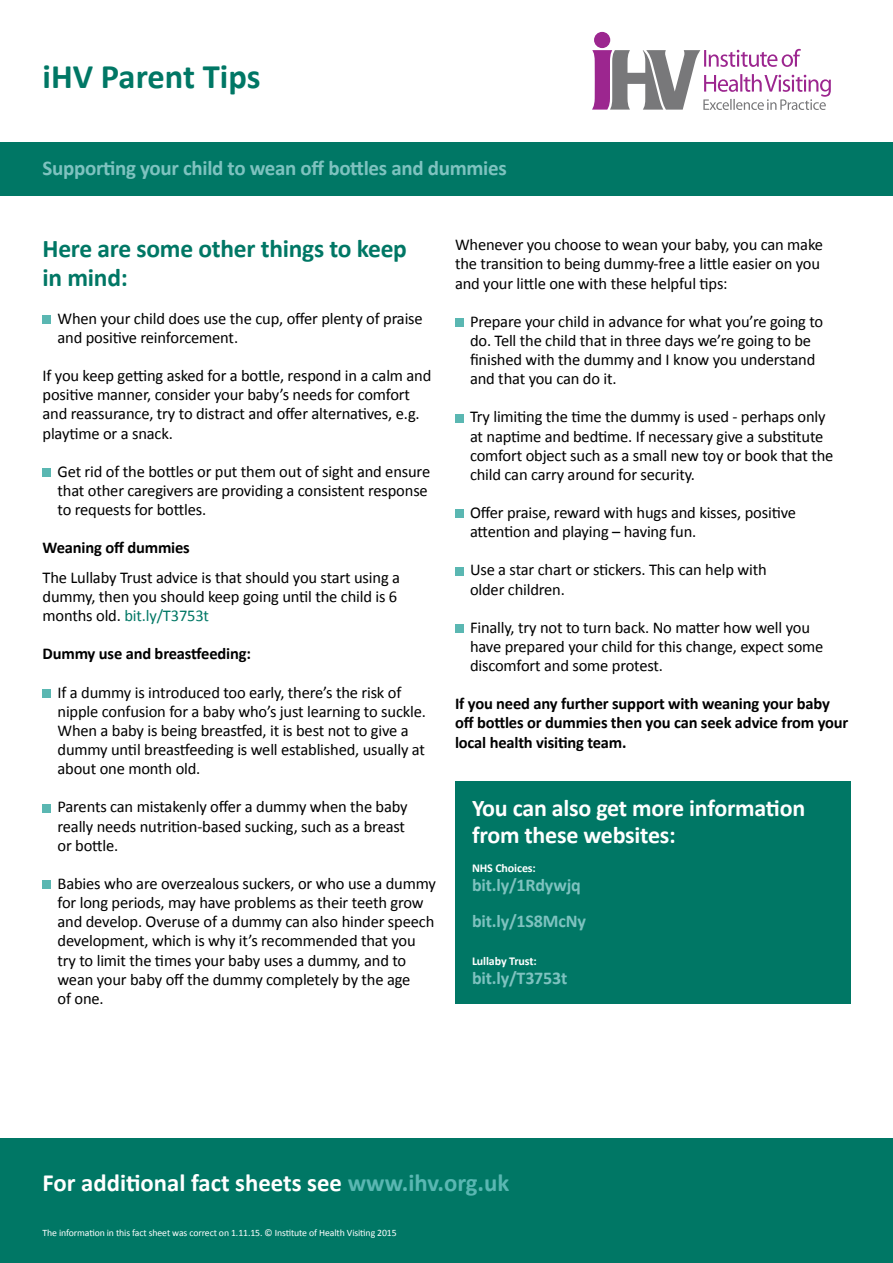
<style>
.page{position:relative;width:893px;height:1263px;background:#fff}
.page>*{position:absolute;margin:0;border:0;box-sizing:border-box;transform-origin:0 0}
.t1{font:700 34.5px "Calibri";color:#007765}
.t2{font:700 25.5px/28.5px "Calibri";letter-spacing:-.01em;color:#007765}
.t3{font:700 24.75px "Calibri";color:#fff}
.t4{font:700 24px/27px "Calibri";letter-spacing:-.01em;color:#fff}
.t5{font:700 21px "Calibri";letter-spacing:-.015em;color:#7ec2bf}
.t6{font:700 18px/36px "Calibri";letter-spacing:-.01em;color:#7ec2bf}
.t7{font:16.5px/19px "Calibri";letter-spacing:-.01em;color:#000}
.t8{font:700 16.5px/19px "Calibri";letter-spacing:-.01em;color:#000}
.t9{font:700 12px "Calibri";letter-spacing:-.01em;color:#fff}
.t10{font:9.75px "Calibri";letter-spacing:-.01em;color:#fff}
.s1{color:#007765}
.s2{color:#5ab7b2}
</style>
<div class="page">
<div style="left:0;top:1138px;width:893px;height:125px;background:#007765"></div>
<div style="left:0;top:142px;width:893px;height:53px;background:#007765"></div>
<div style="left:43px;top:315px;width:8px;height:9px;background:#5ab7b2"></div>
<div style="left:43px;top:468px;width:8px;height:9px;background:#5ab7b2"></div>
<div style="left:43px;top:689px;width:8px;height:9px;background:#5ab7b2"></div>
<div style="left:43px;top:804px;width:8px;height:8px;background:#5ab7b2"></div>
<div style="left:43px;top:881px;width:8px;height:8px;background:#5ab7b2"></div>
<div style="left:594px;top:32px;width:16px;height:16px;background:#9c268f;border-radius:50%"></div>
<svg style="left:592px;top:49px;width:239px;height:61px"></svg>
<div style="left:455px;top:318px;width:8px;height:9px;background:#5ab7b2"></div>
<div style="left:455px;top:414px;width:8px;height:8px;background:#5ab7b2"></div>
<div style="left:455px;top:510px;width:8px;height:8px;background:#5ab7b2"></div>
<div style="left:455px;top:567px;width:8px;height:8px;background:#5ab7b2"></div>
<div style="left:455px;top:624px;width:8px;height:9px;background:#5ab7b2"></div>
<div style="left:455px;top:781px;width:395px;height:223px;background:#007765"></div>
<h1 class="t1" style="left:43px;top:54px;width:220px">iHV Parent Tips</h1>
<p class="t5" style="left:43px;top:155px;width:466px">Supporting your child to wean off bottles and dummies</p>
<h2 class="t2" style="left:43px;top:234px;width:366px">Here are some other things to keep in mind:</h2>
<p class="t7" style="left:58px;top:309px;width:367px">When your child does use the cup, offer plenty of praise and positive reinforcement.</p>
<p class="t7" style="left:43px;top:366px;width:390px">If you keep getting asked for a bottle, respond in a calm and positive manner, consider your baby’s needs for comfort and reassurance, try to distract and offer alternatives, e.g. playtime or a snack.</p>
<p class="t7" style="left:58px;top:462px;width:374px">Get rid of the bottles or put them out of sight and ensure that other caregivers are providing a consistent response to requests for bottles.</p>
<p class="t8" style="left:43px;top:538px;width:149px">Weaning off dummies</p>
<p class="t7" style="left:43px;top:568px;width:359px">The Lullaby Trust advice is that should you start using a dummy, then you should keep going until the child is 6 months old. <span class="s1">bit.ly/T3753t</span></p>
<p class="t8" style="left:43px;top:644px;width:210px">Dummy use and breastfeeding:</p>
<p class="t7" style="left:58px;top:683px;width:370px">If a dummy is introduced too early, there’s the risk of nipple confusion for a baby who’s just learning to suckle.<br>When a baby is being breastfed, it is best not to give a dummy until breastfeeding is well established, usually at about one month old.</p>
<p class="t7" style="left:58px;top:797px;width:352px">Parents can mistakenly offer a dummy when the baby really needs nutrition-based sucking, such as a breast or bottle.</p>
<p class="t7" style="left:58px;top:874px;width:380px">Babies who are overzealous suckers, or who use a dummy for long periods, may have problems as their teeth grow and develop. Overuse of a dummy can also hinder speech development, which is why it’s recommended that you try to limit the times your baby uses a dummy, and to wean your baby off the dummy completely by the age<br>of one.</p>
<p class="t7" style="left:455px;top:235px;width:370px">Whenever you choose to wean your baby, you can make the transition to being dummy-free a little easier on you and your little one with these helpful tips:</p>
<p class="t7" style="left:470px;top:312px;width:355px">Prepare your child in advance for what you’re going to do. Tell the child that in three days we’re going to be finished with the dummy and I know you understand and that you can do it.</p>
<p class="t7" style="left:470px;top:407px;width:365px">Try limiting the time the dummy is used - perhaps only at naptime and bedtime. If necessary give a substitute comfort object such as a small new toy or book that the child can carry around for security.</p>
<p class="t7" style="left:470px;top:503px;width:328px">Offer praise, reward with hugs and kisses, positive attention and playing – having fun.</p>
<p class="t7" style="left:470px;top:560px;width:298px">Use a star chart or stickers. This can help with older children.</p>
<p class="t7" style="left:470px;top:618px;width:355px">Finally, try not to turn back. No matter how well you have prepared your child for this change, expect some discomfort and some protest.</p>
<p class="t8" style="left:455px;top:694px;width:395px">If you need any further support with weaning your baby off bottles or dummies then you can seek advice from your local health visiting team.</p>
<h3 class="t4" style="left:472px;top:795px;width:335px">You can also get more information from these websites:</h3>
<p class="t9" style="left:472px;top:860px;width:65px">NHS Choices:</p>
<p class="t6" style="left:472px;top:867px;width:115px">bit.ly/1Rdywjq bit.ly/1S8McNy</p>
<p class="t9" style="left:472px;top:953px;width:66px">Lullaby Trust:</p>
<p class="t6" style="left:472px;top:960px;width:97px">bit.ly/T3753t</p>
<h3 class="t3" style="left:43px;top:1167px;width:468px">For additional fact sheets see <span class="s2">www.ihv.org.uk</span></h3>
<p class="t10" style="left:43px;top:1227px;width:356px">The information in this fact sheet was correct on 1.11.15. © Institute of Health Visiting 2015</p>
</div>
